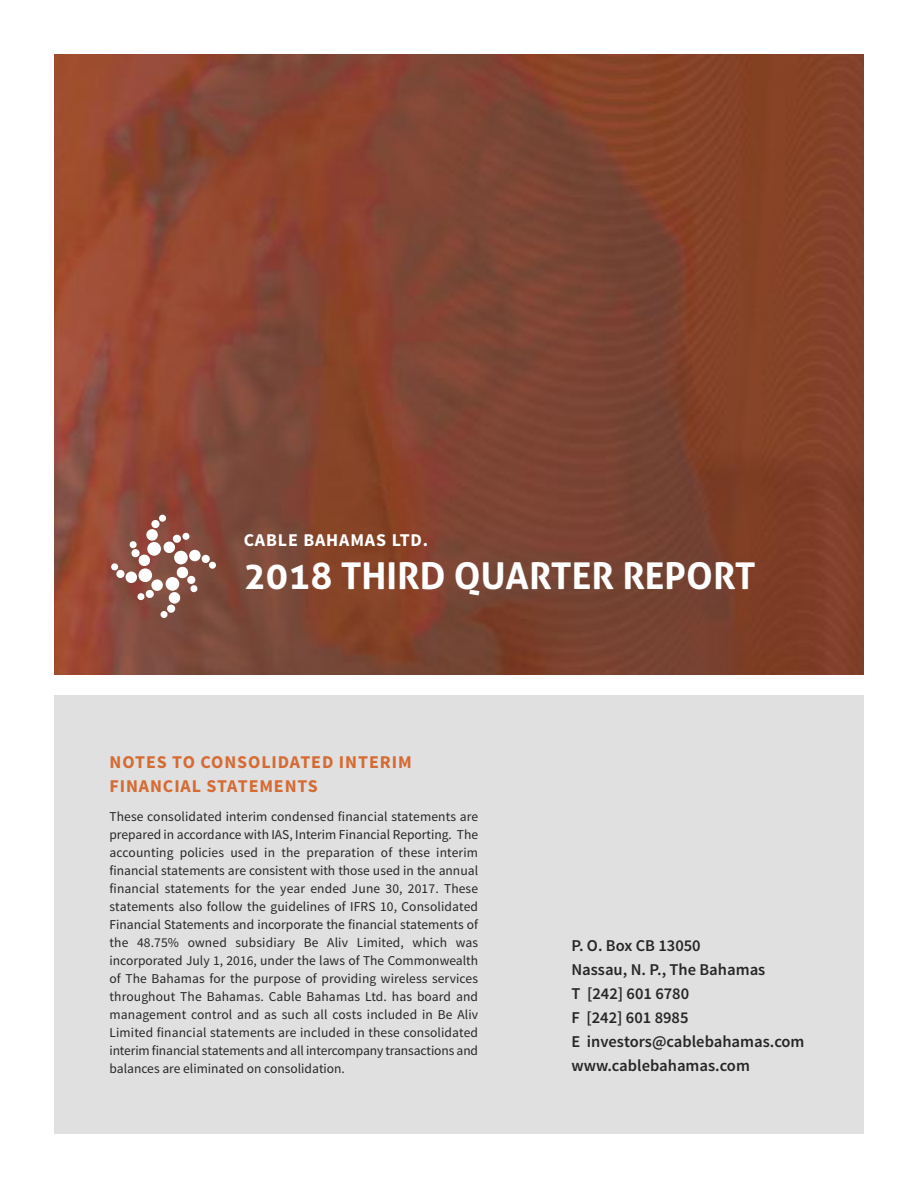
<style>
.page{position:relative;width:918px;height:1188px;background:#fff}
.page>*{position:absolute;margin:0;border:0;box-sizing:border-box;transform-origin:0 0}
.t1{font:700 37.05px "Aller";color:#fff}
.t2{font:700 18px/24px "Source Sans Pro";letter-spacing:.05em;color:#d56b33}
.t3{font:700 18px "Source Sans Pro";letter-spacing:.05em;color:#fff}
.t4{font:600 16.5px/24px "Source Sans Pro";color:#272627}
.t5{font:13.5px/18px "Source Sans Pro";color:#272627;text-align:justify}
</style>
<div class="page">
<div style="left:54px;top:695px;width:810px;height:439px;background:#e0e0e0"></div>
<img style="left:54px;top:54px;width:809px;height:621px">
<div style="left:147px;top:542px;width:14px;height:14px;background:#fff;border-radius:50%"></div>
<div style="left:146px;top:529px;width:12px;height:12px;background:#fff;border-radius:50%"></div>
<div style="left:159px;top:515px;width:7px;height:7px;background:#fff;border-radius:50%"></div>
<div style="left:151px;top:520px;width:9px;height:8px;background:#fff;border-radius:50%"></div>
<svg style="left:163px;top:532px;width:27px;height:22px"></svg>
<div style="left:174px;top:551px;width:14px;height:13px;background:#fff;border-radius:50%"></div>
<div style="left:189px;top:550px;width:12px;height:11px;background:#fff;border-radius:50%"></div>
<div style="left:209px;top:562px;width:7px;height:7px;background:#fff;border-radius:50%"></div>
<div style="left:202px;top:555px;width:8px;height:8px;background:#fff;border-radius:50%"></div>
<svg style="left:176px;top:566px;width:22px;height:27px"></svg>
<div style="left:166px;top:577px;width:13px;height:14px;background:#fff;border-radius:50%"></div>
<div style="left:169px;top:592px;width:11px;height:12px;background:#fff;border-radius:50%"></div>
<div style="left:161px;top:611px;width:7px;height:7px;background:#fff;border-radius:50%"></div>
<div style="left:167px;top:605px;width:8px;height:8px;background:#fff;border-radius:50%"></div>
<svg style="left:137px;top:579px;width:27px;height:22px"></svg>
<div style="left:138px;top:568px;width:14px;height:14px;background:#fff;border-radius:50%"></div>
<div style="left:126px;top:572px;width:11px;height:11px;background:#fff;border-radius:50%"></div>
<div style="left:111px;top:563px;width:7px;height:7px;background:#fff;border-radius:50%"></div>
<div style="left:116px;top:570px;width:9px;height:8px;background:#fff;border-radius:50%"></div>
<svg style="left:129px;top:541px;width:22px;height:26px"></svg>
<h2 class="t3" style="left:244px;top:529px;width:186px">CABLE BAHAMAS LTD.</h2>
<h1 class="t1" style="left:244px;top:553px;width:514px">2018 THIRD QUARTER REPORT</h1>
<h2 class="t2" style="left:109px;top:751px;width:304px">NOTES TO CONSOLIDATED INTERIM<br>FINANCIAL STATEMENTS</h2>
<p class="t5" style="left:109px;top:808px;width:370px">These consolidated interim condensed financial statements are prepared in accordance with IAS, Interim Financial Reporting. The accounting policies used in the preparation of these interim financial statements are consistent with those used in the annual financial statements for the year ended June 30, 2017. These statements also follow the guidelines of IFRS 10, Consolidated Financial Statements and incorporate the financial statements of the 48.75% owned subsidiary Be Aliv Limited, which was incorporated July 1, 2016, under the laws of The Commonwealth of The Bahamas for the purpose of providing wireless services throughout The Bahamas. Cable Bahamas Ltd. has board and management control and as such all costs included in Be Aliv Limited financial statements are included in these consolidated interim financial statements and all intercompany transactions and balances are eliminated on consolidation.</p>
<p class="t4" style="left:571px;top:934px;width:235px">P. O. Box CB 13050<br>Nassau, N. P., The Bahamas<br>T [242] 601 6780<br>F [242] 601 8985<br>E investors@cablebahamas.com www.cablebahamas.com</p>
</div>
